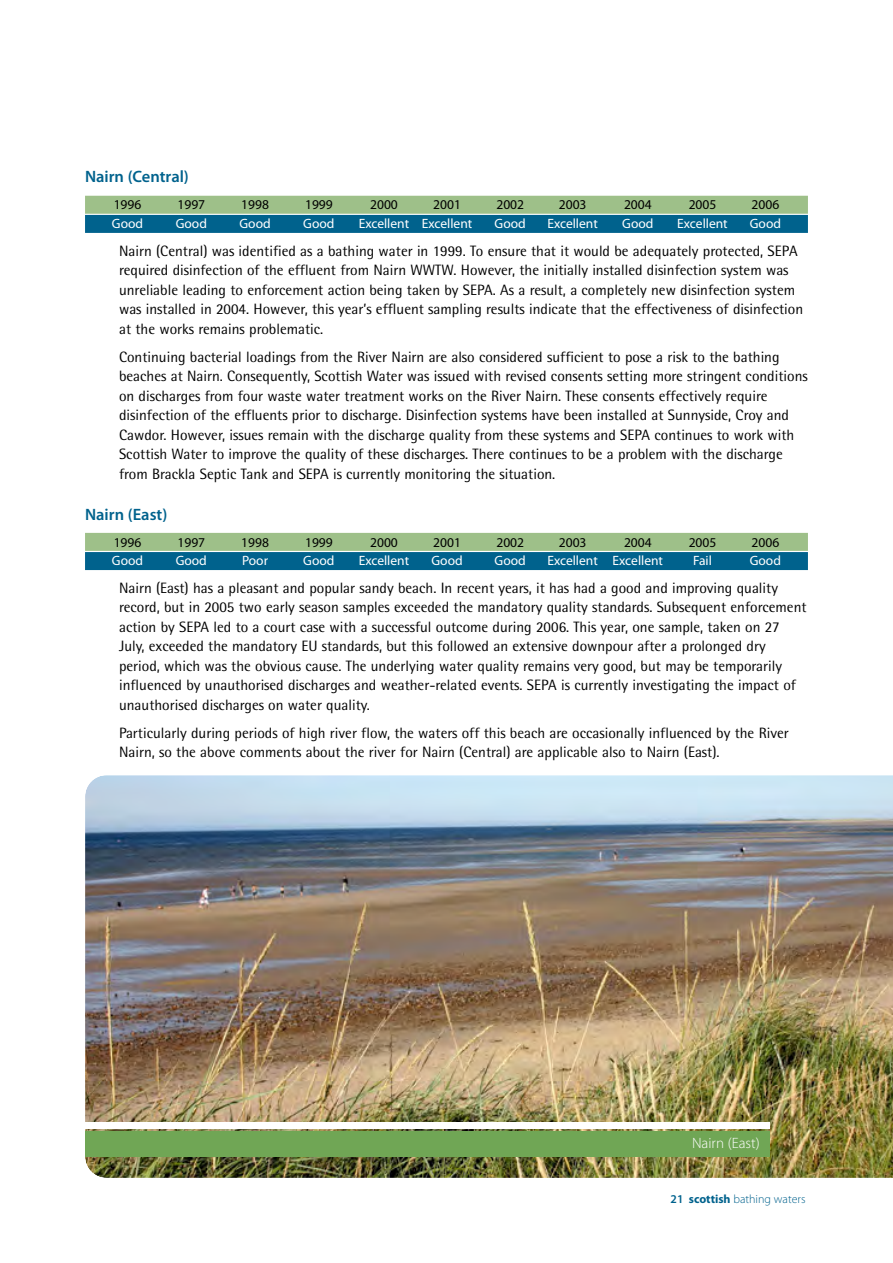
<style>
.page{position:relative;width:893px;height:1263px;background:#fff}
.page>*{position:absolute;margin:0;border:0;box-sizing:border-box;transform-origin:0 0}
.t1{font:600 16.5px "Myriad Pro";color:#00628d}
.t2{font:15px/19.5px "Rotis Semi Sans";color:#000}
.t3{font:300 15px "Myriad Pro";color:#fff}
.t4{font:13.5px "Myriad Pro";color:#fff}
.t5{font:13.5px "Myriad Pro";color:#000}
.t6{font:300 12px "Myriad Pro";color:#00628d}
.s1{font-weight:600}
.s2{font-weight:700}
</style>
<div class="page">
<div style="left:85px;top:196px;width:723px;height:18px;background:#9ec089"></div>
<div style="left:85px;top:215px;width:723px;height:18px;background:#00628d"></div>
<div style="left:85px;top:533px;width:723px;height:18px;background:#9ec089"></div>
<div style="left:85px;top:552px;width:723px;height:18px;background:#00628d"></div>
<img style="left:85px;top:775px;width:808px;height:403px">
<div style="left:85px;top:1131px;width:685px;height:26px;background:#70a655"></div>
<div style="left:85px;top:1123px;width:685px;height:6px;background:#fff"></div>
<p class="t1" style="left:85px;top:171px;width:105px">Nairn (Central)</p>
<p class="t5" style="left:114px;top:200px;width:29px">1996</p>
<p class="t5" style="left:177px;top:200px;width:29px">1997</p>
<p class="t5" style="left:241px;top:200px;width:29px">1998</p>
<p class="t5" style="left:305px;top:200px;width:29px">1999</p>
<p class="t5" style="left:370px;top:200px;width:29px">2000</p>
<p class="t5" style="left:433px;top:200px;width:29px">2001</p>
<p class="t5" style="left:496px;top:200px;width:29px">2002</p>
<p class="t5" style="left:559px;top:200px;width:29px">2003</p>
<p class="t5" style="left:624px;top:200px;width:29px">2004</p>
<p class="t5" style="left:689px;top:200px;width:29px">2005</p>
<p class="t5" style="left:752px;top:200px;width:29px">2006</p>
<p class="t4" style="left:112px;top:218px;width:33px">Good</p>
<p class="t4" style="left:176px;top:218px;width:33px">Good</p>
<p class="t4" style="left:239px;top:218px;width:33px">Good</p>
<p class="t4" style="left:303px;top:218px;width:33px">Good</p>
<p class="t4" style="left:359px;top:218px;width:115px">Excellent Excellent</p>
<p class="t4" style="left:495px;top:218px;width:33px">Good</p>
<p class="t4" style="left:547px;top:218px;width:52px">Excellent</p>
<p class="t4" style="left:622px;top:218px;width:33px">Good</p>
<p class="t4" style="left:677px;top:218px;width:52px">Excellent</p>
<p class="t4" style="left:750px;top:218px;width:33px">Good</p>
<p class="t2" style="left:119px;top:242px;width:686px">Nairn (Central) was identified as a bathing water in 1999. To ensure that it would be adequately protected, SEPA required disinfection of the effluent from Nairn WWTW. However, the initially installed disinfection system was unreliable leading to enforcement action being taken by SEPA. As a result, a completely new disinfection system was installed in 2004. However, this year’s effluent sampling results indicate that the effectiveness of disinfection at the works remains problematic.</p>
<p class="t2" style="left:119px;top:348px;width:690px">Continuing bacterial loadings from the River Nairn are also considered sufficient to pose a risk to the bathing beaches at Nairn. Consequently, Scottish Water was issued with revised consents setting more stringent conditions on discharges from four waste water treatment works on the River Nairn. These consents effectively require disinfection of the effluents prior to discharge. Disinfection systems have been installed at Sunnyside, Croy and Cawdor. However, issues remain with the discharge quality from these systems and SEPA continues to work with Scottish Water to improve the quality of these discharges. There continues to be a problem with the discharge from Brackla Septic Tank and SEPA is currently monitoring the situation.</p>
<p class="t1" style="left:85px;top:508px;width:84px">Nairn (East)</p>
<p class="t5" style="left:114px;top:537px;width:29px">1996</p>
<p class="t5" style="left:177px;top:537px;width:29px">1997</p>
<p class="t5" style="left:241px;top:537px;width:29px">1998</p>
<p class="t5" style="left:305px;top:537px;width:29px">1999</p>
<p class="t5" style="left:370px;top:537px;width:29px">2000</p>
<p class="t5" style="left:433px;top:537px;width:29px">2001</p>
<p class="t5" style="left:496px;top:537px;width:29px">2002</p>
<p class="t5" style="left:559px;top:537px;width:29px">2003</p>
<p class="t5" style="left:624px;top:537px;width:29px">2004</p>
<p class="t5" style="left:689px;top:537px;width:29px">2005</p>
<p class="t5" style="left:752px;top:537px;width:29px">2006</p>
<p class="t4" style="left:112px;top:555px;width:33px">Good</p>
<p class="t4" style="left:176px;top:555px;width:33px">Good</p>
<p class="t4" style="left:242px;top:555px;width:28px">Poor</p>
<p class="t4" style="left:303px;top:555px;width:33px">Good</p>
<p class="t4" style="left:359px;top:555px;width:52px">Excellent</p>
<p class="t4" style="left:431px;top:555px;width:33px">Good</p>
<p class="t4" style="left:495px;top:555px;width:33px">Good</p>
<p class="t4" style="left:547px;top:555px;width:117px">Excellent Excellent</p>
<p class="t4" style="left:693px;top:555px;width:20px">Fail</p>
<p class="t4" style="left:750px;top:555px;width:33px">Good</p>
<p class="t2" style="left:119px;top:580px;width:689px">Nairn (East) has a pleasant and popular sandy beach. In recent years, it has had a good and improving quality record, but in 2005 two early season samples exceeded the mandatory quality standards. Subsequent enforcement action by SEPA led to a court case with a successful outcome during 2006. This year, one sample, taken on 27<br>July, exceeded the mandatory EU standards, but this followed an extensive downpour after a prolonged dry period, which was the obvious cause. The underlying water quality remains very good, but may be temporarily influenced by unauthorised discharges and weather-related events. SEPA is currently investigating the impact of unauthorised discharges on water quality.</p>
<p class="t2" style="left:119px;top:725px;width:671px">Particularly during periods of high river flow, the waters off this beach are occasionally influenced by the River<br>Nairn, so the above comments about the river for Nairn (Central) are applicable also to Nairn (East).</p>
<p class="t3" style="left:692px;top:1137px;width:69px">Nairn (East)</p>
<p class="t6" style="left:671px;top:1195px;width:136px"><span class="s1">21</span> <span class="s2">scottish</span> bathing waters</p>
</div>
